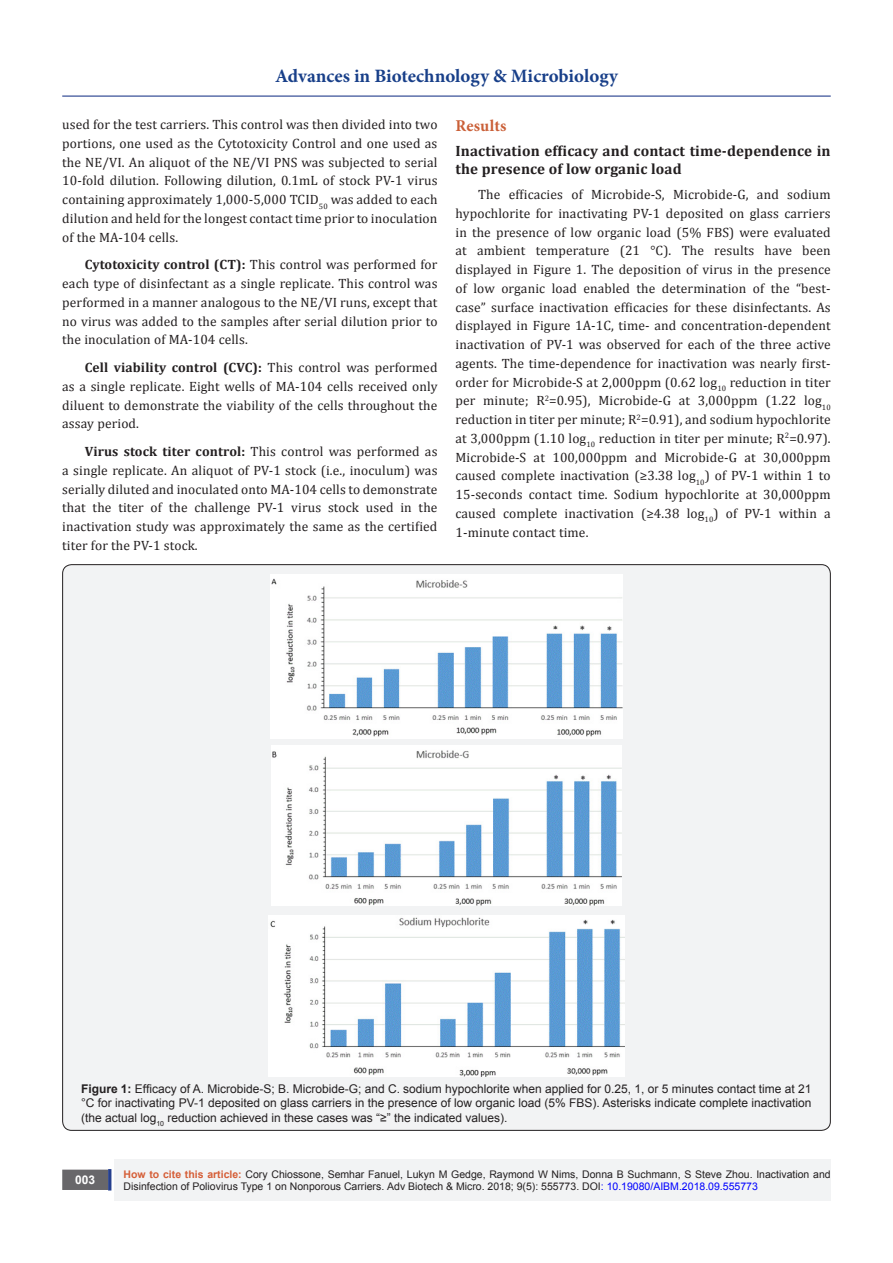
<style>
.page{position:relative;width:893px;height:1263px;background:#fff}
.page>*{position:absolute;margin:0;border:0;box-sizing:border-box;transform-origin:0 0}
.t1{font:700 18.9px "Minion Pro";color:#183f89}
.Default{font:700 16.5px "Minion Pro";letter-spacing:.01em;color:#ca5f37}
.Default-2{font:700 15px/18.8px "Cambria";letter-spacing:.01em;color:#231f20}
.Default-3{font:13.5px/18.8px "Cambria";letter-spacing:.01em;color:#231f20;text-align:justify}
.t2{font:12px/14.4px "Arial";color:#231f20;text-align:justify}
.t3{font:700 12px "Arial";color:#fff}
.t4{font:10.5px/12.6px "Arial";color:#231f20}
.s1{font-weight:700}
.s2{font-weight:700;color:#d55e37}
.s3{color:#00f}
</style>
<div class="page">
<div style="left:115px;top:1160px;width:716px;height:41px;background:#f2f3f4"></div>
<div style="left:63px;top:1170px;width:44px;height:19px;background:#68676a"></div>
<div style="left:62px;top:1169px;width:46px;height:21px;border:2px solid #68676a"></div>
<div style="left:108px;top:1169px;width:3px;height:21px;background:#253f8e;border:2px solid #253f8e"></div>
<hr style="left:62px;top:96px;width:769px;height:1px;background:#253f8e">
<div style="left:63px;top:565px;width:767px;height:565px;background:#f2f3f4;border-radius:9px"></div>
<img style="left:271px;top:574px;width:351px;height:164px">
<img style="left:272px;top:745px;width:349px;height:161px">
<img style="left:268px;top:915px;width:357px;height:161px">
<h1 class="t1" style="left:275px;top:63px;width:344px">Advances in Biotechnology &amp; Microbiology</h1>
<p class="Default-3" style="left:62px;top:115px;width:377px">used for the test carriers. This control was then divided into two portions, one used as the Cytotoxicity Control and one used as the NE/VI. An aliquot of the NE/VI PNS was subjected to serial 10-fold dilution. Following dilution, 0.1mL of stock PV-1 virus containing approximately 1,000-5,000 TCID<sub>50</sub> was added to each dilution and held for the longest contact time prior to inoculation of the MA-104 cells.</p>
<p class="Default-3" style="left:62px;top:255px;width:377px;text-indent:22px"><span class="s1">Cytotoxicity control (CT):</span> This control was performed for each type of disinfectant as a single replicate. This control was performed in a manner analogous to the NE/VI runs, except that no virus was added to the samples after serial dilution prior to the inoculation of MA-104 cells.</p>
<p class="Default-3" style="left:62px;top:358px;width:377px;text-indent:22px"><span class="s1">Cell viability control (CVC):</span> This control was performed as a single replicate. Eight wells of MA-104 cells received only diluent to demonstrate the viability of the cells throughout the assay period.</p>
<p class="Default-3" style="left:62px;top:442px;width:377px;text-indent:22px"><span class="s1">Virus stock titer control:</span> This control was performed as a single replicate. An aliquot of PV-1 stock (i.e., inoculum) was serially diluted and inoculated onto MA-104 cells to demonstrate that the titer of the challenge PV-1 virus stock used in the inactivation study was approximately the same as the certified titer for the PV-1 stock.</p>
<p class="Default" style="left:455px;top:114px;width:52px">Results</p>
<p class="Default-2" style="left:455px;top:141px;width:377px">Inactivation efficacy and contact time-dependence in the presence of low organic load</p>
<p class="Default-3" style="left:455px;top:185px;width:377px;text-indent:23px">The efficacies of Microbide-S, Microbide-G, and sodium hypochlorite for inactivating PV-1 deposited on glass carriers in the presence of low organic load (5% FBS) were evaluated at ambient temperature (21 °C). The results have been displayed in Figure 1. The deposition of virus in the presence of low organic load enabled the determination of the “best&shy;case” surface inactivation efficacies for these disinfectants. As displayed in Figure 1A-1C, time- and concentration-dependent inactivation of PV-1 was observed for each of the three active agents. The time-dependence for inactivation was nearly first&shy;order for Microbide-S at 2,000ppm (0.62 log<sub>10</sub> reduction in titer per minute; R<sup>2</sup>=0.95), Microbide-G at 3,000ppm (1.22 log<sub>10 </sub>reduction in titer per minute; R<sup>2</sup>=0.91), and sodium hypochlorite at 3,000ppm (1.10 log<sub>10</sub> reduction in titer per minute; R<sup>2</sup>=0.97).<br>Microbide-S at 100,000ppm and Microbide-G at 30,000ppm caused complete inactivation (≥3.38 log<sub>10</sub>) of PV-1 within 1 to 15-seconds contact time. Sodium hypochlorite at 30,000ppm caused complete inactivation (≥4.38 log<sub>10</sub>) of PV-1 within a 1-minute contact time.</p>
<p class="t2" style="left:81px;top:1081px;width:732px"><span class="s1">Figure 1:</span> Efficacy of A. Microbide-S; B. Microbide-G; and C. sodium hypochlorite when applied for 0.25, 1, or 5 minutes contact time at 21 °C for inactivating PV-1 deposited on glass carriers in the presence of low organic load (5% FBS). Asterisks indicate complete inactivation (the actual log<sub>10</sub> reduction achieved in these cases was “≥” the indicated values).</p>
<p class="t3" style="left:75px;top:1172px;width:22px">003</p>
<p class="t4" style="left:124px;top:1168px;width:709px"><span class="s2">How to cite this article:</span> Cory Chiossone, Semhar Fanuel, Lukyn M Gedge, Raymond W Nims, Donna B Suchmann, S Steve Zhou. Inactivation and<br>Disinfection of Poliovirus Type 1 on Nonporous Carriers. Adv Biotech &amp; Micro. 2018; 9(5): 555773. DOI<span class="s3">: 10.19080/AIBM.2018.09.555773</span></p>
</div>
